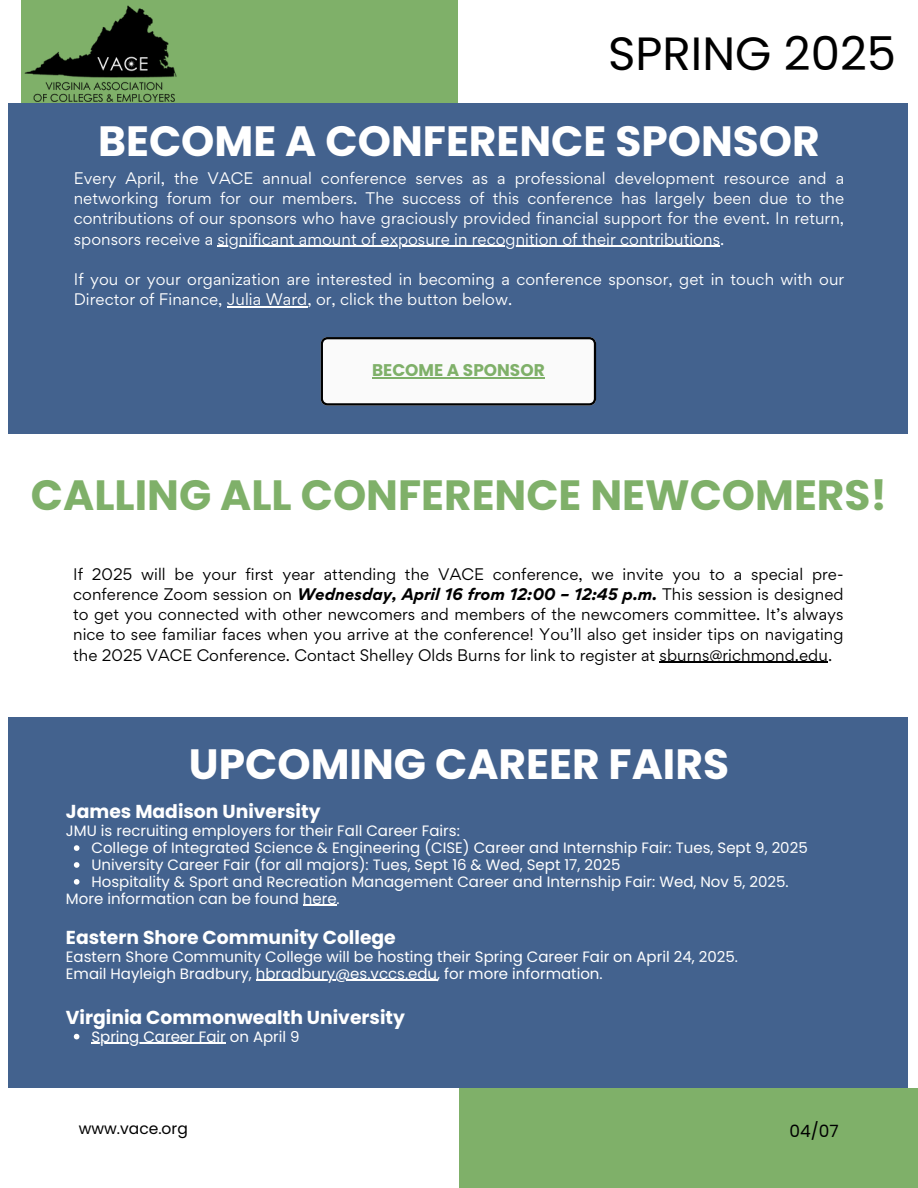
<style>
.page{position:relative;width:918px;height:1188px;background:#fff}
.page>*{position:absolute;margin:0;border:0;box-sizing:border-box;transform-origin:0 0}
.t1{font:46.65px "Poppins";color:#000}
.t2{font:700 42.3px "Poppins";color:#fff}
.t3{font:700 42.3px "Poppins";color:#7fb069}
.t4{font:700 18.75px "Poppins";color:#fff}
.t5{font:700 16.95px "Poppins";color:#7fb069}
.t6{font:16.95px "Poppins";color:#000}
.t7{font:15.45px "Poppins";color:#000}
.t8{font:15px "Poppins";color:#fff}
.t9{font:15px/20.2px "Gordita";letter-spacing:.005em;color:#fff;text-align:justify}
.t10{font:15px/20.2px "Gordita";letter-spacing:.005em;color:#000;text-align:justify}
.s1{font-weight:700;font-style:italic}
</style>
<div class="page">
<div style="left:9px;top:103px;width:899px;height:331px;background:#43628e"></div>
<div style="left:22px;top:0;width:436px;height:103px;background:#7fb069"></div>
<div style="left:9px;top:718px;width:899px;height:370px;background:#43628e"></div>
<div style="left:459px;top:1088px;width:459px;height:100px;background:#7fb069"></div>
<img style="left:24px;top:5px;width:153px;height:97px">
<svg style="left:321px;top:337px;width:275px;height:69px;background:#e4e4e4"></svg>
<hr style="left:372px;top:378px;width:173px;height:1px;background:#7fb069">
<hr style="left:218px;top:246px;width:502px;height:1px;background:#fff">
<hr style="left:227px;top:306px;width:80px;height:2px;background:#fff">
<svg style="left:74px;top:1034px;width:5px;height:5px"></svg>
<hr style="left:91px;top:1043px;width:135px;height:1px;background:#fff">
<hr style="left:256px;top:980px;width:181px;height:1px;background:#fff">
<svg style="left:74px;top:845px;width:5px;height:6px"></svg>
<svg style="left:74px;top:862px;width:5px;height:6px"></svg>
<svg style="left:74px;top:879px;width:5px;height:6px"></svg>
<hr style="left:303px;top:905px;width:34px;height:1px;background:#fff">
<hr style="left:660px;top:662px;width:168px;height:1px;background:#000">
<p class="t1" style="left:608px;top:21px;width:289px">SPRING 2025</p>
<h2 class="t2" style="left:98px;top:112px;width:723px">BECOME A CONFERENCE SPONSOR</h2>
<p class="t9" style="left:74px;top:168px;width:772px">Every April, the VACE annual conference serves as a professional development resource and a networking forum for our members. The success of this conference has largely been due to the contributions of our sponsors who have graciously provided financial support for the event. In return, sponsors receive a significant amount of exposure in recognition of their contributions.</p>
<h3 class="t9" style="left:74px;top:269px;width:772px">If you or your organization are interested in becoming a conference sponsor, get in touch with our<br>Director of Finance, Julia Ward, or, click the button below.</h3>
<p class="t5" style="left:372px;top:359px;width:174px">BECOME A SPONSOR</p>
<h5 class="t3" style="left:31px;top:466px;width:858px">CALLING ALL CONFERENCE NEWCOMERS!</h5>
<p class="t10" style="left:73px;top:563px;width:772px">If 2025 will be your first year attending the VACE conference, we invite you to a special pre&shy;conference Zoom session on <span class="s1">Wednesday, April 16 from 12:00 – 12:45 p.m.</span> This session is designed to get you connected with other newcomers and members of the newcomers committee. It’s always nice to see familiar faces when you arrive at the conference! You’ll also get insider tips on navigating the 2025 VACE Conference. Contact Shelley Olds Burns for link to register at sburns@richmond.edu.</p>
<h1 class="t2" style="left:189px;top:734px;width:542px">UPCOMING CAREER FAIRS</h1>
<p class="t4" style="left:66px;top:799px;width:256px">James Madison University</p>
<p class="t8" style="left:66px;top:821px;width:395px">JMU is recruiting employers for their Fall Career Fairs:</p>
<p class="t8" style="left:91px;top:837px;width:718px">College of Integrated Science &amp; Engineering (CISE) Career and Internship Fair: Tues, Sept 9, 2025</p>
<h4 class="t8" style="left:91px;top:854px;width:531px">University Career Fair (for all majors): Tues, Sept 16 &amp; Wed, Sept 17, 2025</h4>
<p class="t8" style="left:91px;top:871px;width:699px">Hospitality &amp; Sport and Recreation Management Career and Internship Fair: Wed, Nov 5, 2025.</p>
<p class="t8" style="left:66px;top:888px;width:275px">More information can be found here.</p>
<p class="t4" style="left:66px;top:924px;width:331px">Eastern Shore Community College</p>
<p class="t8" style="left:66px;top:946px;width:674px">Eastern Shore Community College will be hosting their Spring Career Fair on April 24, 2025.</p>
<p class="t8" style="left:66px;top:963px;width:538px">Email Hayleigh Bradbury, hbradbury@es.vccs.edu, for more information.</p>
<p class="t4" style="left:66px;top:1004px;width:341px">Virginia Commonwealth University</p>
<p class="t8" style="left:91px;top:1026px;width:210px">Spring Career Fair on April 9</p>
<p class="t7" style="left:79px;top:1118px;width:111px">www.vace.org</p>
<h1 class="t6" style="left:789px;top:1119px;width:51px">04/07</h1>
</div>
